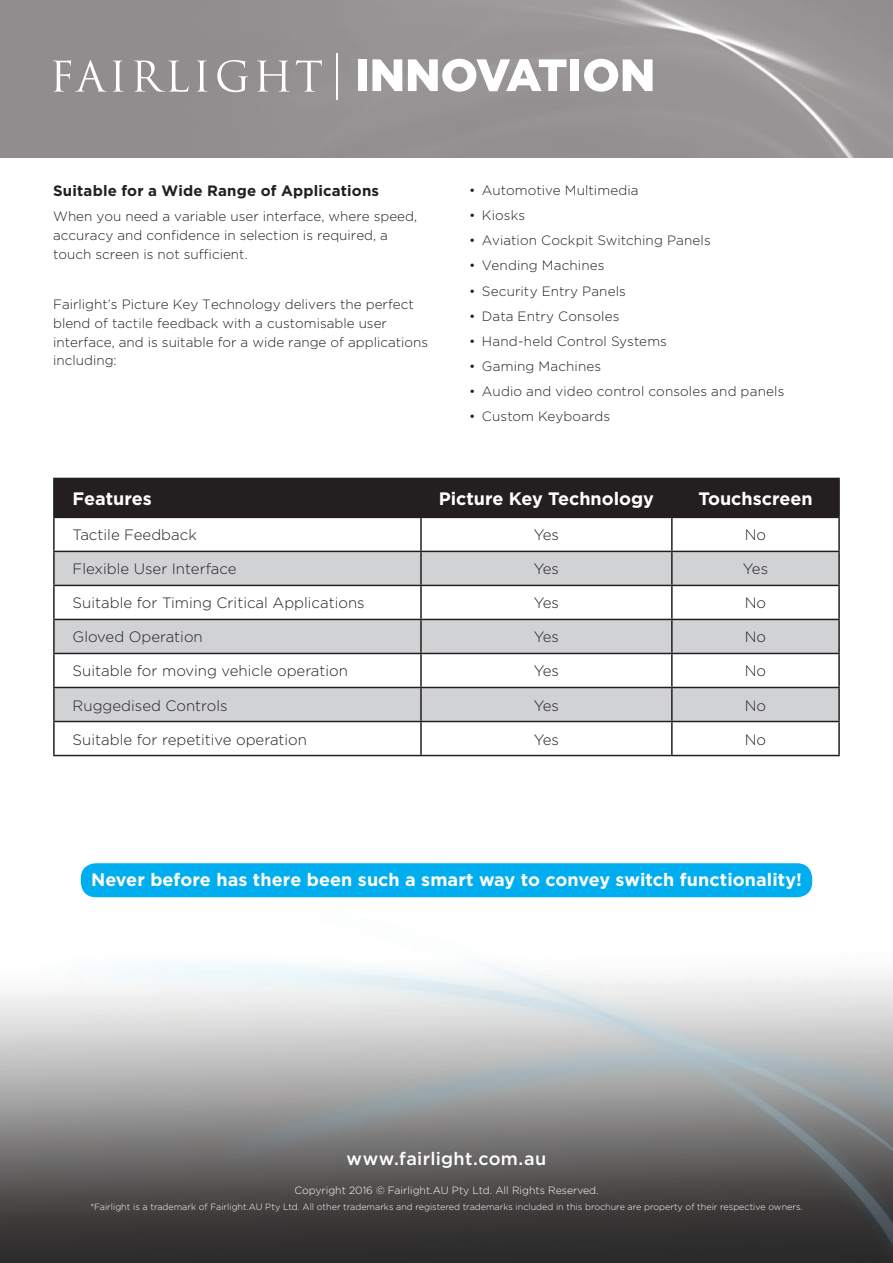
<style>
.page{position:relative;width:893px;height:1263px;background:#fff}
.page>*{position:absolute;margin:0;border:0;box-sizing:border-box;transform-origin:0 0}
.t1{font:700 18px "Gotham";color:#fff}
.t2{font:500 18px "Gotham";letter-spacing:.02em;color:#fff}
.t3{font:300 15px "Gotham";color:#231f20}
.t4{font:700 15px "Gotham";letter-spacing:.01em;color:#231f20}
.t5{font:300 13.5px/18.8px "Gotham";color:#231f20}
.t6{font:300 10.5px "Gotham";color:#fff}
.t7{font:300 9px "Gotham";color:#fff}
</style>
<div class="page">
<img style="left:0;top:882px;width:893px;height:381px">
<img style="left:0;top:0;width:893px;height:157px">
<svg style="left:53px;top:60px;width:269px;height:32px;background:#a6a3a4"></svg>
<hr style="left:336px;top:53px;width:2px;height:46px;background:#fff">
<div style="left:358px;top:59px;width:9px;height:32px;background:#fff"></div>
<svg style="left:372px;top:59px;width:30px;height:32px"></svg>
<svg style="left:408px;top:59px;width:158px;height:33px"></svg>
<div style="left:571px;top:59px;width:8px;height:32px;background:#fff"></div>
<svg style="left:584px;top:59px;width:68px;height:33px"></svg>
<div style="left:81px;top:863px;width:731px;height:34px;background:#00aeef;border-radius:15px"></div>
<div style="left:55px;top:479px;width:783px;height:38px;background:#231f20"></div>
<svg style="left:55px;top:552px;width:783px;height:169px;fill:#d1d2d4"></svg>
<hr style="left:53px;top:478px;width:368px;height:1px;background:#231f20">
<hr style="left:53px;top:479px;width:2px;height:38px;background:#231f20">
<hr style="left:421px;top:478px;width:251px;height:1px;background:#231f20">
<hr style="left:420px;top:479px;width:2px;height:38px;background:#231f20">
<hr style="left:672px;top:478px;width:168px;height:1px;background:#231f20">
<hr style="left:671px;top:479px;width:2px;height:38px;background:#231f20">
<hr style="left:838px;top:479px;width:2px;height:38px;background:#231f20">
<hr style="left:53px;top:517px;width:368px;height:1px;background:#231f20">
<hr style="left:53px;top:518px;width:2px;height:33px;background:#231f20">
<hr style="left:421px;top:517px;width:251px;height:1px;background:#231f20">
<hr style="left:420px;top:518px;width:2px;height:33px;background:#231f20">
<hr style="left:672px;top:517px;width:168px;height:1px;background:#231f20">
<hr style="left:671px;top:518px;width:2px;height:33px;background:#231f20">
<hr style="left:838px;top:518px;width:2px;height:33px;background:#231f20">
<hr style="left:53px;top:551px;width:368px;height:1px;background:#231f20">
<hr style="left:53px;top:552px;width:2px;height:33px;background:#231f20">
<hr style="left:421px;top:551px;width:251px;height:1px;background:#231f20">
<hr style="left:420px;top:552px;width:2px;height:33px;background:#231f20">
<hr style="left:672px;top:551px;width:168px;height:1px;background:#231f20">
<hr style="left:671px;top:552px;width:2px;height:33px;background:#231f20">
<hr style="left:838px;top:552px;width:2px;height:33px;background:#231f20">
<hr style="left:53px;top:585px;width:368px;height:1px;background:#231f20">
<hr style="left:53px;top:586px;width:2px;height:33px;background:#231f20">
<hr style="left:421px;top:585px;width:251px;height:1px;background:#231f20">
<hr style="left:420px;top:586px;width:2px;height:33px;background:#231f20">
<hr style="left:672px;top:585px;width:168px;height:1px;background:#231f20">
<hr style="left:671px;top:586px;width:2px;height:33px;background:#231f20">
<hr style="left:838px;top:586px;width:2px;height:33px;background:#231f20">
<hr style="left:53px;top:619px;width:368px;height:1px;background:#231f20">
<hr style="left:53px;top:620px;width:2px;height:33px;background:#231f20">
<hr style="left:421px;top:619px;width:251px;height:1px;background:#231f20">
<hr style="left:420px;top:620px;width:2px;height:33px;background:#231f20">
<hr style="left:672px;top:619px;width:168px;height:1px;background:#231f20">
<hr style="left:671px;top:620px;width:2px;height:33px;background:#231f20">
<hr style="left:838px;top:620px;width:2px;height:33px;background:#231f20">
<hr style="left:53px;top:653px;width:368px;height:1px;background:#231f20">
<hr style="left:53px;top:654px;width:2px;height:33px;background:#231f20">
<hr style="left:421px;top:653px;width:251px;height:1px;background:#231f20">
<hr style="left:420px;top:654px;width:2px;height:33px;background:#231f20">
<hr style="left:672px;top:653px;width:168px;height:1px;background:#231f20">
<hr style="left:671px;top:654px;width:2px;height:33px;background:#231f20">
<hr style="left:838px;top:654px;width:2px;height:33px;background:#231f20">
<hr style="left:53px;top:687px;width:368px;height:1px;background:#231f20">
<hr style="left:53px;top:688px;width:2px;height:33px;background:#231f20">
<hr style="left:421px;top:687px;width:251px;height:1px;background:#231f20">
<hr style="left:420px;top:688px;width:2px;height:33px;background:#231f20">
<hr style="left:672px;top:687px;width:168px;height:1px;background:#231f20">
<hr style="left:671px;top:688px;width:2px;height:33px;background:#231f20">
<hr style="left:838px;top:688px;width:2px;height:33px;background:#231f20">
<hr style="left:53px;top:721px;width:368px;height:1px;background:#231f20">
<hr style="left:53px;top:722px;width:2px;height:33px;background:#231f20">
<hr style="left:421px;top:721px;width:251px;height:1px;background:#231f20">
<hr style="left:420px;top:722px;width:2px;height:33px;background:#231f20">
<hr style="left:672px;top:721px;width:168px;height:1px;background:#231f20">
<hr style="left:671px;top:722px;width:2px;height:33px;background:#231f20">
<hr style="left:838px;top:722px;width:2px;height:33px;background:#231f20">
<hr style="left:53px;top:755px;width:368px;height:1px;background:#231f20">
<hr style="left:421px;top:755px;width:251px;height:1px;background:#231f20">
<hr style="left:672px;top:755px;width:168px;height:1px;background:#231f20">
<p class="t4" style="left:53px;top:181px;width:327px">Suitable for a Wide Range of Applications</p>
<p class="t5" style="left:53px;top:207px;width:365px">When you need a variable user interface, where speed, accuracy and confidence in selection is required, a touch screen is not sufficient.</p>
<p class="t5" style="left:53px;top:295px;width:377px">Fairlight’s Picture Key Technology delivers the perfect blend of tactile feedback with a customisable user interface, and is suitable for a wide range of applications including:</p>
<p class="t5" style="left:469px;top:181px;width:171px">• Automotive Multimedia</p>
<p class="t5" style="left:469px;top:206px;width:57px">• Kiosks</p>
<p class="t5" style="left:469px;top:231px;width:243px">• Aviation Cockpit Switching Panels</p>
<p class="t5" style="left:469px;top:256px;width:137px">• Vending Machines</p>
<p class="t5" style="left:469px;top:281px;width:158px">• Security Entry Panels</p>
<p class="t5" style="left:469px;top:306px;width:152px">• Data Entry Consoles</p>
<p class="t5" style="left:469px;top:331px;width:199px">• Hand-held Control Systems</p>
<p class="t5" style="left:469px;top:356px;width:134px">• Gaming Machines</p>
<p class="t5" style="left:469px;top:382px;width:317px">• Audio and video control consoles and panels</p>
<p class="t5" style="left:469px;top:407px;width:143px">• Custom Keyboards</p>
<h1 class="t1" style="left:73px;top:487px;width:81px">Features</h1>
<h1 class="t1" style="left:439px;top:487px;width:217px">Picture Key Technology</h1>
<h1 class="t1" style="left:698px;top:487px;width:116px">Touchscreen</h1>
<p class="t3" style="left:73px;top:526px;width:126px">Tactile Feedback</p>
<p class="t3" style="left:534px;top:526px;width:27px">Yes</p>
<p class="t3" style="left:745px;top:526px;width:23px">No</p>
<p class="t3" style="left:73px;top:560px;width:165px">Flexible User Interface</p>
<p class="t3" style="left:534px;top:560px;width:27px">Yes</p>
<p class="t3" style="left:743px;top:560px;width:27px">Yes</p>
<p class="t3" style="left:73px;top:594px;width:294px">Suitable for Timing Critical Applications</p>
<p class="t3" style="left:534px;top:594px;width:27px">Yes</p>
<p class="t3" style="left:745px;top:594px;width:23px">No</p>
<p class="t3" style="left:73px;top:628px;width:132px">Gloved Operation</p>
<p class="t3" style="left:534px;top:628px;width:27px">Yes</p>
<p class="t3" style="left:745px;top:628px;width:23px">No</p>
<p class="t3" style="left:73px;top:662px;width:277px">Suitable for moving vehicle operation</p>
<p class="t3" style="left:534px;top:662px;width:27px">Yes</p>
<p class="t3" style="left:745px;top:662px;width:23px">No</p>
<p class="t3" style="left:73px;top:696px;width:156px">Ruggedised Controls</p>
<p class="t3" style="left:534px;top:696px;width:27px">Yes</p>
<p class="t3" style="left:745px;top:696px;width:23px">No</p>
<p class="t3" style="left:73px;top:730px;width:236px">Suitable for repetitive operation</p>
<p class="t3" style="left:534px;top:730px;width:27px">Yes</p>
<p class="t3" style="left:745px;top:730px;width:23px">No</p>
<h1 class="t1" style="left:91px;top:868px;width:712px">Never before has there been such a smart way to convey switch functionality!</h1>
<h1 class="t2" style="left:347px;top:1147px;width:201px">www.fairlight.com.au</h1>
<p class="t6" style="left:294px;top:1183px;width:306px">Copyright 2016 © Fairlight.AU Pty Ltd. All Rights Reserved.</p>
<p class="t7" style="left:90px;top:1201px;width:714px">*Fairlight is a trademark of Fairlight.AU Pty Ltd. All other trademarks and registered trademarks included in this brochure are property of their respective owners.</p>
</div>
